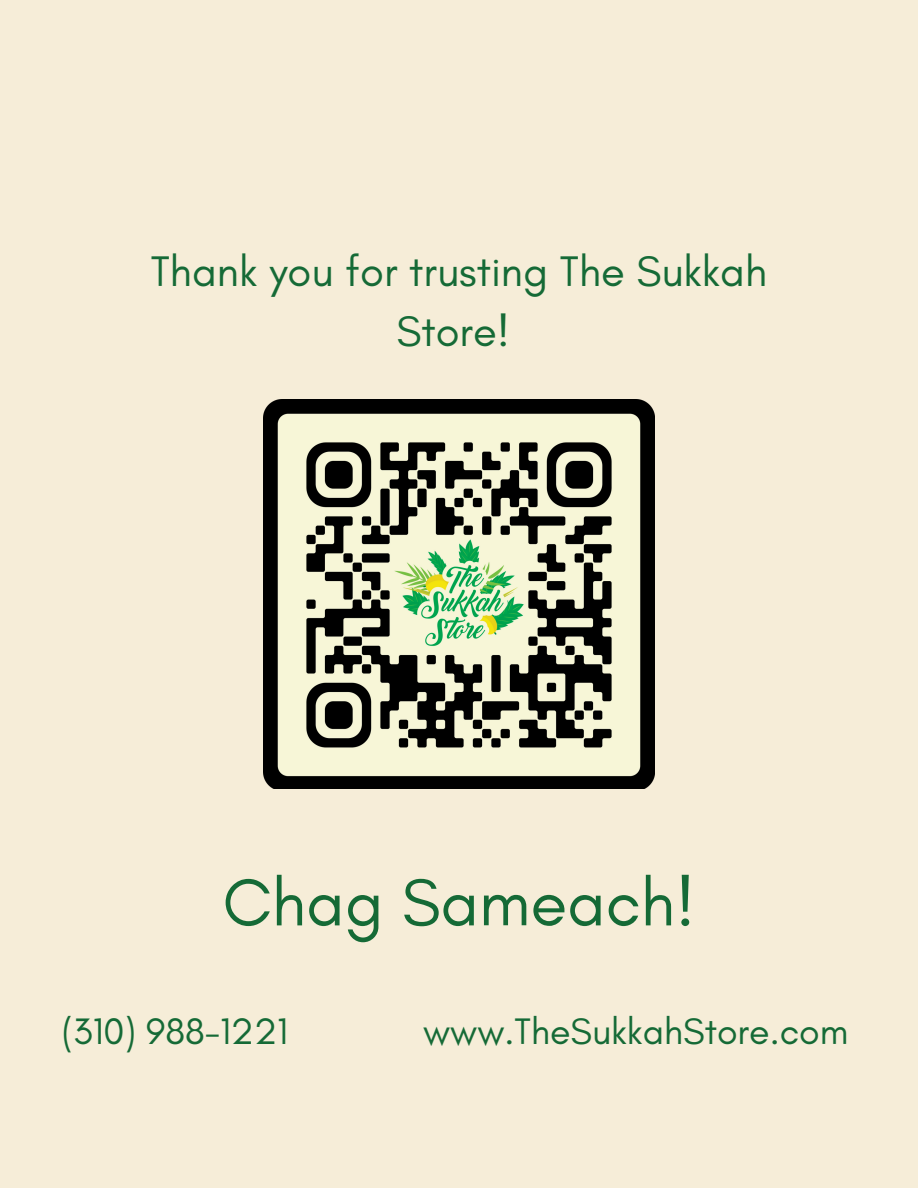
<style>
.page{position:relative;width:918px;height:1188px;background:#f6edd8}
.page>*{position:absolute;margin:0;border:0;box-sizing:border-box;transform-origin:0 0}
.t1{font:67.5px "Glacial Indifference";color:#156a36}
.t2{font:43.5px/59.7px "Glacial Indifference";color:#156a36;text-align:center}
.t3{font:37.5px "Glacial Indifference";color:#156a36}
</style>
<div class="page">
<img style="left:263px;top:399px;width:392px;height:389px">
<p class="t2" style="left:151px;top:241px;width:618px">Thank you for trusting The Sukkah<br>Store!</p>
<p class="t1" style="left:223px;top:861px;width:474px">Chag Sameach!</p>
<p class="t3" style="left:62px;top:1009px;width:228px">(310) 988-1221</p>
<p class="t3" style="left:423px;top:1009px;width:427px">www.TheSukkahStore.com</p>
</div>
